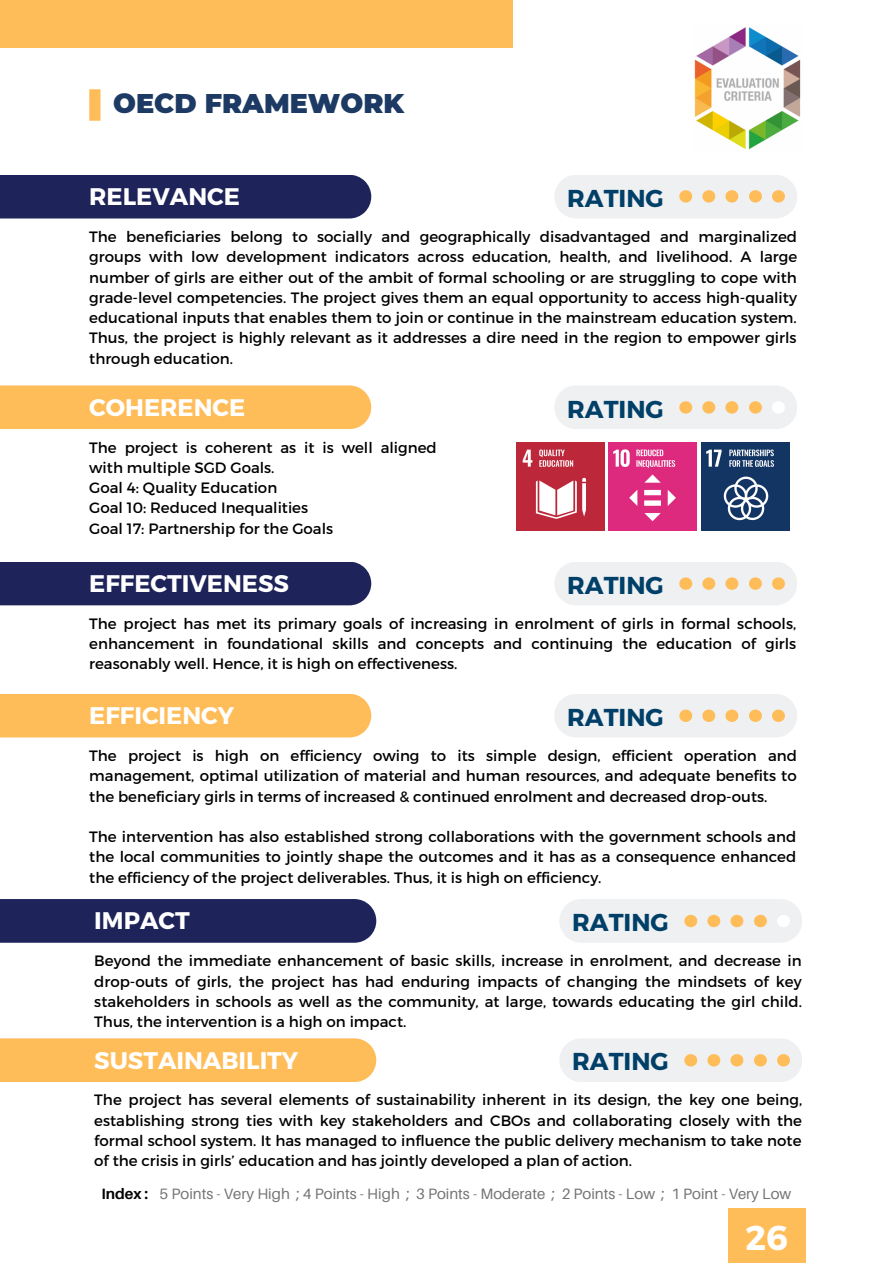
<style>
.page{position:relative;width:893px;height:1264px;background:#fff}
.page>*{position:absolute;margin:0;border:0;box-sizing:border-box;transform-origin:0 0}
.t1{font:700 34.5px "Montserrat";color:#fff}
.t2{font:900 27px "Montserrat";color:#1d3a64}
.t3{font:700 24.45px "Montserrat";color:#003f67}
.t4{font:700 24px "Montserrat";color:#fff}
.t5{font:15px/20.2px "Montserrat";color:#000;text-align:justify}
.t6{font:15px "Aileron";color:#737373}
.s1{font-weight:700;color:#000}
</style>
<div class="page">
<div style="left:0;top:0;width:512px;height:47px;background:#ffbd59"></div>
<div style="left:727px;top:1207px;width:78px;height:55px;background:#ffbd59"></div>
<img style="left:694px;top:27px;width:107px;height:123px">
<div style="left:0;top:175px;width:371px;height:43px;background:#1e2459"></div>
<div style="left:0;top:385px;width:371px;height:44px;background:#ffbd59"></div>
<div style="left:554px;top:175px;width:243px;height:43px;background:#eff0f2;border-radius:22px"></div>
<div style="left:554px;top:385px;width:243px;height:44px;background:#eff0f2;border-radius:22px"></div>
<svg style="left:679px;top:190px;width:13px;height:12px"></svg>
<svg style="left:702px;top:190px;width:13px;height:12px"></svg>
<svg style="left:725px;top:190px;width:13px;height:12px"></svg>
<svg style="left:749px;top:190px;width:12px;height:12px"></svg>
<svg style="left:772px;top:190px;width:12px;height:12px"></svg>
<svg style="left:679px;top:401px;width:13px;height:12px"></svg>
<svg style="left:702px;top:401px;width:13px;height:12px"></svg>
<svg style="left:725px;top:401px;width:13px;height:12px"></svg>
<svg style="left:749px;top:401px;width:12px;height:12px"></svg>
<svg style="left:772px;top:401px;width:12px;height:12px"></svg>
<div style="left:0;top:562px;width:371px;height:43px;background:#1e2459"></div>
<div style="left:554px;top:561px;width:243px;height:44px;background:#eff0f2;border-radius:22px"></div>
<svg style="left:679px;top:577px;width:13px;height:13px"></svg>
<svg style="left:702px;top:577px;width:13px;height:13px"></svg>
<svg style="left:725px;top:577px;width:13px;height:13px"></svg>
<svg style="left:749px;top:577px;width:12px;height:13px"></svg>
<svg style="left:772px;top:577px;width:12px;height:13px"></svg>
<img style="left:516px;top:442px;width:88px;height:88px">
<div style="left:0;top:694px;width:371px;height:43px;background:#ffbd59"></div>
<div style="left:554px;top:693px;width:243px;height:44px;background:#eff0f2;border-radius:22px"></div>
<svg style="left:679px;top:709px;width:13px;height:13px"></svg>
<svg style="left:702px;top:709px;width:13px;height:13px"></svg>
<svg style="left:725px;top:709px;width:13px;height:13px"></svg>
<svg style="left:749px;top:709px;width:12px;height:13px"></svg>
<svg style="left:772px;top:709px;width:12px;height:13px"></svg>
<img style="left:701px;top:442px;width:88px;height:88px">
<img style="left:609px;top:442px;width:87px;height:88px">
<div style="left:89px;top:89px;width:11px;height:32px;background:#ffbd59"></div>
<div style="left:0;top:899px;width:376px;height:43px;background:#1e2459"></div>
<div style="left:559px;top:899px;width:243px;height:43px;background:#eff0f2;border-radius:22px"></div>
<svg style="left:684px;top:914px;width:13px;height:13px"></svg>
<svg style="left:707px;top:914px;width:13px;height:13px"></svg>
<svg style="left:730px;top:914px;width:13px;height:13px"></svg>
<svg style="left:754px;top:914px;width:12px;height:13px"></svg>
<svg style="left:777px;top:915px;width:12px;height:12px"></svg>
<div style="left:0;top:1038px;width:376px;height:44px;background:#ffbd59"></div>
<div style="left:559px;top:1038px;width:243px;height:44px;background:#eff0f2;border-radius:22px"></div>
<svg style="left:684px;top:1054px;width:13px;height:12px"></svg>
<svg style="left:707px;top:1054px;width:13px;height:12px"></svg>
<svg style="left:730px;top:1054px;width:13px;height:12px"></svg>
<svg style="left:754px;top:1054px;width:12px;height:12px"></svg>
<svg style="left:777px;top:1054px;width:12px;height:12px"></svg>
<p class="t2" style="left:113px;top:87px;width:292px">OECD FRAMEWORK</p>
<p class="t4" style="left:89px;top:181px;width:152px">RELEVANCE</p>
<p class="t3" style="left:567px;top:182px;width:98px">RATING</p>
<p class="t5" style="left:89px;top:226px;width:709px">The beneficiaries belong to socially and geographically disadvantaged and marginalized groups with low development indicators across education, health, and livelihood. A large number of girls are either out of the ambit of formal schooling or are struggling to cope with grade-level competencies. The project gives them an equal opportunity to access high-quality educational inputs that enables them to join or continue in the mainstream education system.<br>Thus, the project is highly relevant as it addresses a dire need in the region to empower girls through education.</p>
<p class="t4" style="left:89px;top:391px;width:158px">COHERENCE</p>
<p class="t5" style="left:89px;top:436px;width:349px">The project is coherent as it is well aligned with multiple SGD Goals.</p>
<p class="t5" style="left:89px;top:477px;width:189px">Goal 4: Quality Education</p>
<p class="t5" style="left:89px;top:497px;width:220px">Goal 10: Reduced Inequalities</p>
<p class="t5" style="left:89px;top:517px;width:245px">Goal 17: Partnership for the Goals</p>
<p class="t3" style="left:567px;top:393px;width:98px">RATING</p>
<p class="t4" style="left:89px;top:568px;width:201px">EFFECTIVENESS</p>
<p class="t5" style="left:89px;top:612px;width:708px">The project has met its primary goals of increasing in enrolment of girls in formal schools, enhancement in foundational skills and concepts and continuing the education of girls reasonably well. Hence, it is high on effectiveness.</p>
<p class="t3" style="left:567px;top:569px;width:98px">RATING</p>
<p class="t4" style="left:89px;top:700px;width:146px">EFFICIENCY</p>
<p class="t3" style="left:567px;top:701px;width:98px">RATING</p>
<p class="t5" style="left:89px;top:744px;width:709px">The project is high on efficiency owing to its simple design, efficient operation and management, optimal utilization of material and human resources, and adequate benefits to the beneficiary girls in terms of increased &amp; continued enrolment and decreased drop-outs.</p>
<p class="t5" style="left:89px;top:825px;width:708px">The intervention has also established strong collaborations with the government schools and the local communities to jointly shape the outcomes and it has as a consequence enhanced the efficiency of the project deliverables. Thus, it is high on efficiency.</p>
<p class="t4" style="left:94px;top:905px;width:97px">IMPACT</p>
<p class="t3" style="left:572px;top:906px;width:98px">RATING</p>
<p class="t5" style="left:94px;top:950px;width:709px">Beyond the immediate enhancement of basic skills, increase in enrolment, and decrease in drop-outs of girls, the project has had enduring impacts of changing the mindsets of key stakeholders in schools as well as the community, at large, towards educating the girl child.<br>Thus, the intervention is a high on impact.</p>
<p class="t4" style="left:94px;top:1044px;width:205px">SUSTAINABILITY</p>
<p class="t3" style="left:572px;top:1045px;width:98px">RATING</p>
<p class="t5" style="left:94px;top:1089px;width:709px">The project has several elements of sustainability inherent in its design, the key one being, establishing strong ties with key stakeholders and CBOs and collaborating closely with the formal school system. It has managed to influence the public delivery mechanism to take note of the crisis in girls’ education and has jointly developed a plan of action.</p>
<p class="t6" style="left:101px;top:1184px;width:691px"><span class="s1">Index :</span> 5 Points - Very High ; 4 Points - High ; 3 Points - Moderate ; 2 Points - Low ; 1 Point - Very Low</p>
<p class="t1" style="left:745px;top:1215px;width:44px">26</p>
</div>
